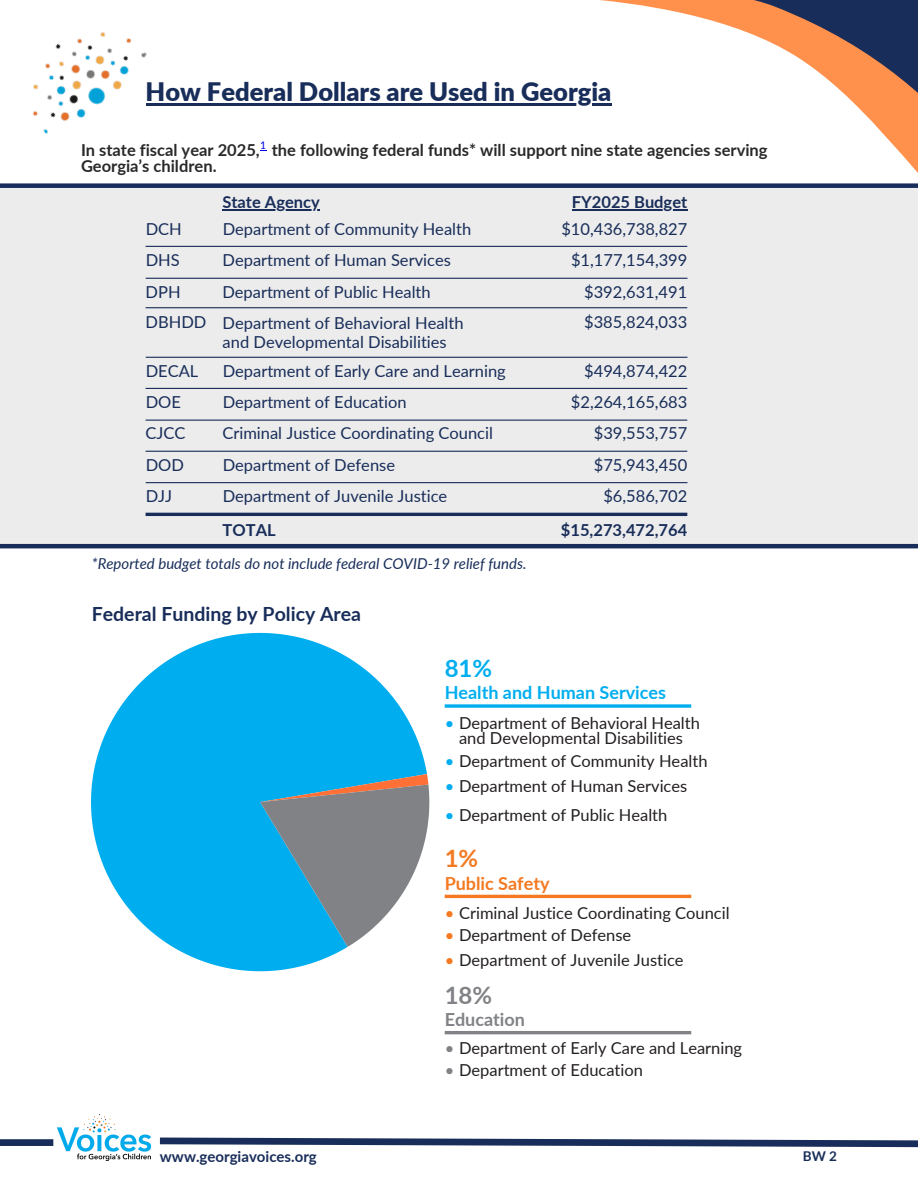
<style>
.page{position:relative;width:918px;height:1188px;background:#fff}
.page>*{position:absolute;margin:0;border:0;box-sizing:border-box;transform-origin:0 0}
.t1{font:900 25.5px "Lato";color:#182d59}
.t2{font:700 24px "Lato";color:#00aeef}
.t3{font:700 24px "Lato";color:#808285}
.t4{font:700 24px "Lato";color:#f47920}
.t5{font:700 19.5px "Lato";color:#182d59}
.t6{font:700 18px "Lato";color:#00aeef}
.t7{font:700 18px "Lato";color:#f47920}
.t8{font:700 18px "Lato";color:#808285}
.t9{font:16.5px/19.2px "Lato";color:#182d59}
.t10{font:16.5px "Lato";color:#231f20}
.t11{font:700 16.5px/15.8px "Lato";color:#292929}
.t12{font:700 16.5px "Lato";color:#182d59}
.t13{font:italic 15px "Lato";color:#182d59}
.t14{font:700 15px "Lato";color:#182d59}
.t15{font:700 13.5px "Lato";color:#182d59}
.t16{font:10.5px "Lato";color:#00e}
.s1{color:#00aeef}
.s2{color:#f47920}
.s3{color:#808285}
</style>
<div class="page">
<div style="left:0;top:186px;width:918px;height:360px;background:#ececec"></div>
<svg style="left:446px;top:0;width:472px;height:309px"></svg>
<img style="left:53px;top:1114px;width:99px;height:46px">
<div style="left:0;top:1139px;width:53px;height:7px;background:#182d59"></div>
<svg style="left:159px;top:1137px;width:759px;height:11px"></svg>
<img style="left:32px;top:32px;width:121px;height:102px">
<hr style="left:0;top:544px;width:918px;height:4px;background:#182d59">
<div style="left:0;top:183px;width:918px;height:5px;background:#182d59"></div>
<hr style="left:146px;top:104px;width:465px;height:2px;background:#182d59">
<hr style="left:222px;top:210px;width:98px;height:1px;background:#182d59">
<hr style="left:572px;top:210px;width:115px;height:1px;background:#182d59">
<hr style="left:146px;top:246px;width:541px;height:1px;background:#182d59">
<hr style="left:146px;top:278px;width:541px;height:1px;background:#182d59">
<hr style="left:146px;top:307px;width:541px;height:1px;background:#182d59">
<hr style="left:146px;top:357px;width:541px;height:1px;background:#182d59">
<hr style="left:146px;top:388px;width:541px;height:1px;background:#182d59">
<hr style="left:146px;top:420px;width:541px;height:1px;background:#182d59">
<hr style="left:146px;top:451px;width:541px;height:1px;background:#182d59">
<hr style="left:146px;top:482px;width:541px;height:1px;background:#182d59">
<hr style="left:146px;top:513px;width:541px;height:3px;background:#182d59">
<svg style="left:91px;top:632px;width:401px;height:402px"></svg>
<svg style="left:260px;top:723px;width:219px;height:224px"></svg>
<svg style="left:445px;top:704px;width:246px;height:4px"></svg>
<hr style="left:445px;top:895px;width:246px;height:3px;background:#f47920">
<hr style="left:445px;top:1031px;width:246px;height:3px;background:#808285">
<p class="t1" style="left:146px;top:76px;width:467px">How Federal Dollars are Used in Georgia</p>
<h5 class="t11" style="left:81px;top:142px;width:688px">In state fiscal year 2025, the following federal funds* will support nine state agencies serving<br>Georgia’s children.</h5>
<h6 class="t16" style="left:260px;top:138px;width:8px">1</h6>
<h6 class="t12" style="left:222px;top:192px;width:99px">State Agency</h6>
<h6 class="t12" style="left:572px;top:192px;width:117px">FY2025 Budget</h6>
<h6 class="t9" style="left:146px;top:219px;width:38px">DCH</h6>
<p class="t9" style="left:223px;top:219px;width:250px">Department of Community Health</p>
<h1 class="t9" style="left:561px;top:219px;width:127px">$10,436,738,827</h1>
<h4 class="t9" style="left:146px;top:250px;width:36px">DHS</h4>
<h6 class="t9" style="left:146px;top:282px;width:37px">DPH</h6>
<h5 class="t9" style="left:223px;top:250px;width:230px">Department of Human Services</h5>
<p class="t9" style="left:222px;top:282px;width:210px">Department of Public Health</p>
<p class="t9" style="left:571px;top:250px;width:118px">$1,177,154,399</p>
<h4 class="t9" style="left:584px;top:282px;width:105px">$392,631,491</h4>
<p class="t9" style="left:146px;top:312px;width:62px">DBHDD</p>
<p class="t9" style="left:223px;top:313px;width:242px">Department of Behavioral Health and Developmental Disabilities</p>
<h6 class="t9" style="left:584px;top:312px;width:105px">$385,824,033</h6>
<p class="t9" style="left:146px;top:361px;width:54px">DECAL</p>
<h4 class="t9" style="left:146px;top:392px;width:37px">DOE</h4>
<h6 class="t9" style="left:146px;top:423px;width:42px">CJCC</h6>
<p class="t9" style="left:146px;top:455px;width:40px">DOD</p>
<h4 class="t9" style="left:146px;top:486px;width:28px">DJJ</h4>
<h5 class="t9" style="left:223px;top:361px;width:285px">Department of Early Care and Learning</h5>
<h4 class="t9" style="left:223px;top:392px;width:185px">Department of Education</h4>
<h6 class="t9" style="left:222px;top:423px;width:272px">Criminal Justice Coordinating Council</h6>
<p class="t9" style="left:223px;top:455px;width:174px">Department of Defense</p>
<h4 class="t9" style="left:223px;top:486px;width:226px">Department of Juvenile Justice</h4>
<h6 class="t9" style="left:584px;top:361px;width:105px">$494,874,422</h6>
<h6 class="t9" style="left:571px;top:392px;width:118px">$2,264,165,683</h6>
<p class="t9" style="left:594px;top:423px;width:95px">$39,553,757</p>
<h4 class="t9" style="left:594px;top:455px;width:95px">$75,943,450</h4>
<h6 class="t9" style="left:603px;top:486px;width:85px">$6,586,702</h6>
<h6 class="t12" style="left:223px;top:519px;width:55px">TOTAL</h6>
<p class="t12" style="left:561px;top:519px;width:128px">$15,273,472,764</p>
<h4 class="t13" style="left:92px;top:554px;width:436px">*Reported budget totals do not include federal COVID-19 relief funds.</h4>
<h6 class="t5" style="left:92px;top:602px;width:271px">Federal Funding by Policy Area</h6>
<h6 class="t2" style="left:445px;top:653px;width:49px">81%</h6>
<p class="t6" style="left:445px;top:681px;width:223px">Health and Human Services</p>
<h3 class="t10" style="left:445px;top:712px;width:257px"><span class="s1">•</span> Department of Behavioral Health</h3>
<h5 class="t10" style="left:459px;top:728px;width:226px">and Developmental Disabilities</h5>
<p class="t10" style="left:445px;top:750px;width:264px"><span class="s1">•</span> Department of Community Health</p>
<p class="t10" style="left:445px;top:776px;width:244px"><span class="s1">•</span> Department of Human Services</p>
<h1 class="t10" style="left:445px;top:804px;width:224px"><span class="s1">•</span> Department of Public Health</h1>
<h4 class="t4" style="left:445px;top:844px;width:35px">1%</h4>
<h6 class="t7" style="left:445px;top:872px;width:106px">Public Safety</h6>
<p class="t10" style="left:445px;top:903px;width:286px"><span class="s2">•</span> Criminal Justice Coordinating Council</p>
<h6 class="t10" style="left:445px;top:925px;width:188px"><span class="s2">•</span> Department of Defense</h6>
<h6 class="t10" style="left:445px;top:949px;width:240px"><span class="s2">•</span> Department of Juvenile Justice</h6>
<h6 class="t3" style="left:445px;top:980px;width:49px">18%</h6>
<p class="t8" style="left:445px;top:1008px;width:82px">Education</p>
<h6 class="t10" style="left:445px;top:1038px;width:299px"><span class="s3">•</span> Department of Early Care and Learning</h6>
<h6 class="t10" style="left:445px;top:1060px;width:200px"><span class="s3">•</span> Department of Education</h6>
<h6 class="t14" style="left:160px;top:1148px;width:158px">www.georgiavoices.org</h6>
<h6 class="t15" style="left:803px;top:1148px;width:36px">BW 2</h6>
</div>
